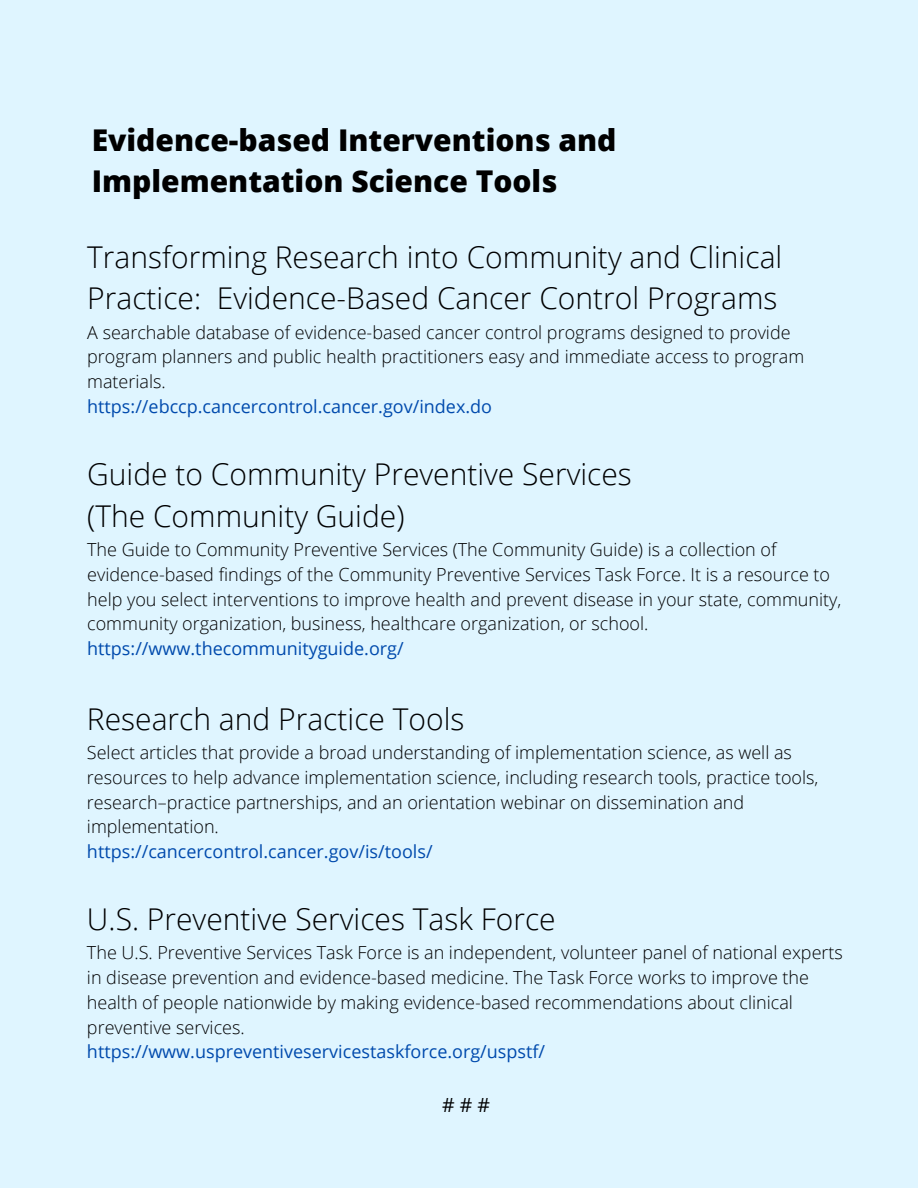
<style>
.page{position:relative;width:918px;height:1188px;background:#dff5ff}
.page>*{position:absolute;margin:0;border:0;box-sizing:border-box;transform-origin:0 0}
.t1{font:300 30px/41.7px "Open Sans";color:#000}
.t2{font:800 30px/41.7px "Open Sans";color:#000}
.t3{font:19.5px "Open Sans";color:#000}
.t4{font:300 18px/24.8px "Open Sans";color:#000}
.t5{font:18px "Open Sans";color:#004aad}
</style>
<div class="page">
<h1 class="t2" style="left:92px;top:118px;width:526px">Evidence-based Interventions and<br>Implementation Science Tools</h1>
<h1 class="t1" style="left:87px;top:235px;width:697px">Transforming Research into Community and Clinical<br>Practice: Evidence-Based Cancer Control Programs</h1>
<p class="t4" style="left:87px;top:319px;width:719px">A searchable database of evidence-based cancer control programs designed to provide program planners and public health practitioners easy and immediate access to program materials.</p>
<p class="t5" style="left:87px;top:394px;width:406px">https://ebccp.cancercontrol.cancer.gov/index.do</p>
<h1 class="t1" style="left:87px;top:453px;width:546px">Guide to Community Preventive Services (The Community Guide)</h1>
<p class="t4" style="left:87px;top:537px;width:756px">The Guide to Community Preventive Services (The Community Guide) is a collection of evidence-based findings of the Community Preventive Services Task Force. It is a resource to help you select interventions to improve health and prevent disease in your state, community, community organization, business, healthcare organization, or school.</p>
<p class="t5" style="left:87px;top:636px;width:318px">https://www.thecommunityguide.org/</p>
<h1 class="t1" style="left:87px;top:697px;width:379px">Research and Practice Tools</h1>
<p class="t4" style="left:87px;top:740px;width:733px">Select articles that provide a broad understanding of implementation science, as well as resources to help advance implementation science, including research tools, practice tools, research–practice partnerships, and an orientation webinar on dissemination and implementation.</p>
<p class="t5" style="left:87px;top:839px;width:347px">https://cancercontrol.cancer.gov/is/tools/</p>
<h1 class="t1" style="left:87px;top:898px;width:470px">U.S. Preventive Services Task Force</h1>
<p class="t4" style="left:87px;top:940px;width:757px">The U.S. Preventive Services Task Force is an independent, volunteer panel of national experts in disease prevention and evidence-based medicine. The Task Force works to improve the health of people nationwide by making evidence-based recommendations about clinical preventive services.</p>
<p class="t5" style="left:87px;top:1039px;width:460px">https://www.uspreventiveservicestaskforce.org/uspstf/</p>
<p class="t3" style="left:442px;top:1092px;width:49px">###</p>
</div>
